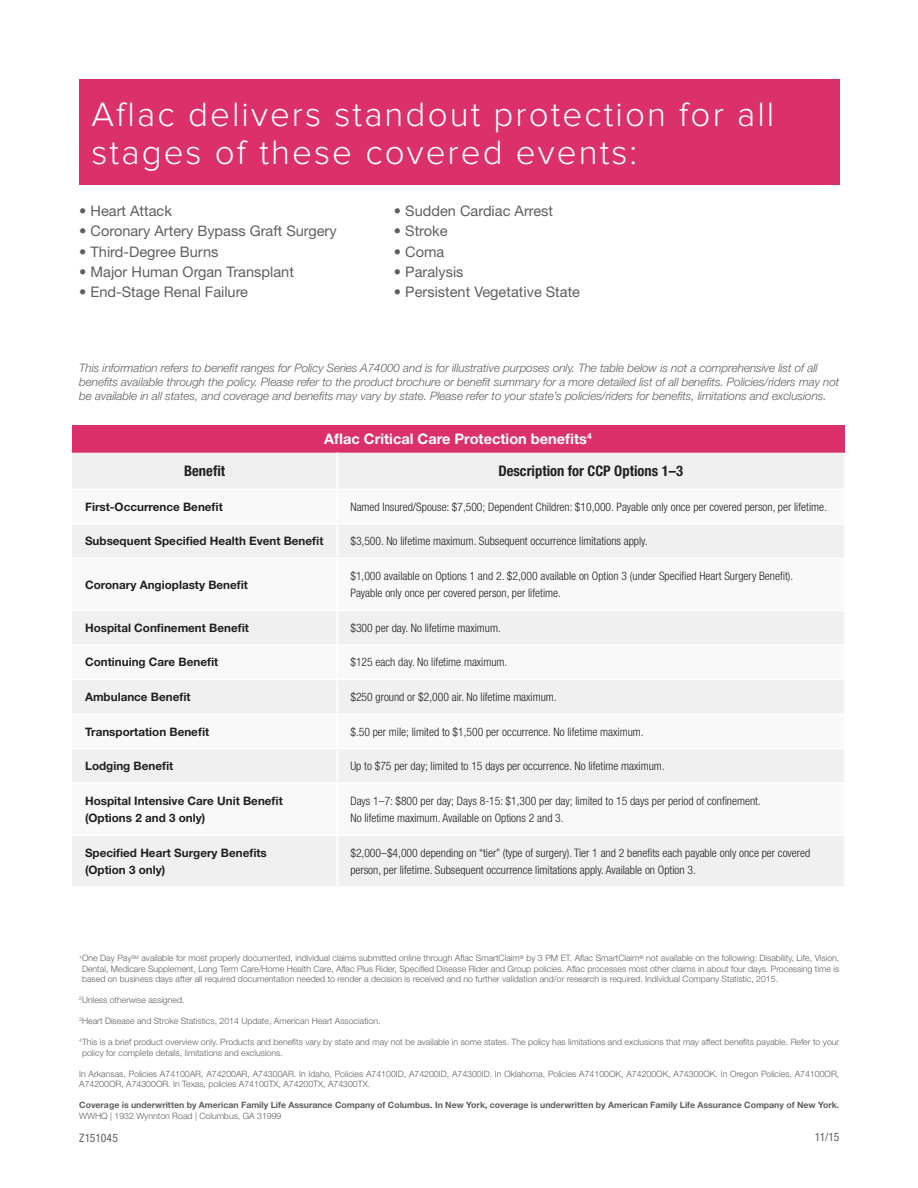
<style>
.page{position:relative;width:918px;height:1188px;background:#fff}
.page>*{position:absolute;margin:0;border:0;box-sizing:border-box;transform-origin:0 0}
.t1{font:300 34.95px/37.8px "Proxima Nova";letter-spacing:.06em;color:#fff}
.t2{font:14.55px "Helvetica Neue LT Std";color:#5f5f62}
.t3{font:700 14.55px "Helvetica Neue LT Std";color:#fff}
.t4{font:700 condensed 14.55px "Helvetica Neue LT Std";color:#231f20}
.t5{font:300 condensed 11.7px/17.5px "Helvetica Neue LT Std";color:#231f20}
.t6{font:italic 300 11.7px/14px "Helvetica Neue LT Std";letter-spacing:-.005em;color:#5f5f62}
.t7{font:700 11.7px/17.5px "Helvetica Neue LT Std";color:#231f20}
.t8{font:condensed 11.7px "Helvetica Neue LT Std";color:#5f5f62}
.t9{font:condensed 11.7px "Helvetica Neue LT Std";letter-spacing:-.02em;color:#5f5f62}
.t10{font:300 8.7px/10.5px "Helvetica Neue LT Std";color:#5f5f62}
.t11{font:700 8.7px "Helvetica Neue LT Std";color:#5f5f62}
</style>
<div class="page">
<div style="left:72px;top:425px;width:772px;height:28px;background:#dc306a"></div>
<div style="left:72px;top:453px;width:772px;height:433px;background:#f0f0f1"></div>
<svg style="left:72px;top:490px;width:772px;height:344px"></svg>
<hr style="left:337px;top:453px;width:1px;height:36px;background:#fff">
<hr style="left:72px;top:489px;width:772px;height:1px;background:#fff">
<hr style="left:337px;top:490px;width:1px;height:33px;background:#fff">
<hr style="left:72px;top:523px;width:772px;height:2px;background:#fff">
<hr style="left:337px;top:525px;width:1px;height:33px;background:#fff">
<hr style="left:72px;top:558px;width:772px;height:1px;background:#fff">
<hr style="left:337px;top:559px;width:1px;height:51px;background:#fff">
<hr style="left:72px;top:610px;width:772px;height:1px;background:#fff">
<hr style="left:337px;top:611px;width:1px;height:33px;background:#fff">
<hr style="left:72px;top:644px;width:772px;height:2px;background:#fff">
<hr style="left:337px;top:646px;width:1px;height:33px;background:#fff">
<hr style="left:72px;top:679px;width:772px;height:1px;background:#fff">
<hr style="left:337px;top:680px;width:1px;height:33px;background:#fff">
<hr style="left:72px;top:713px;width:772px;height:2px;background:#fff">
<hr style="left:337px;top:715px;width:1px;height:33px;background:#fff">
<hr style="left:72px;top:748px;width:772px;height:1px;background:#fff">
<hr style="left:337px;top:749px;width:1px;height:33px;background:#fff">
<hr style="left:72px;top:782px;width:772px;height:2px;background:#fff">
<hr style="left:337px;top:784px;width:1px;height:50px;background:#fff">
<hr style="left:72px;top:834px;width:772px;height:2px;background:#fff">
<hr style="left:337px;top:836px;width:1px;height:51px;background:#fff">
<div style="left:79px;top:79px;width:761px;height:106px;background:#dc306a"></div>
<h1 class="t1" style="left:92px;top:99px;width:684px">Aflac delivers standout protection for all stages of these covered events:</h1>
<h2 class="t2" style="left:79px;top:205px;width:94px">• Heart Attack</h2>
<h2 class="t2" style="left:394px;top:205px;width:161px">• Sudden Cardiac Arrest</h2>
<h2 class="t2" style="left:79px;top:226px;width:259px">• Coronary Artery Bypass Graft Surgery</h2>
<h2 class="t2" style="left:394px;top:226px;width:55px">• Stroke</h2>
<h2 class="t2" style="left:79px;top:246px;width:141px">• Third-Degree Burns</h2>
<h2 class="t2" style="left:394px;top:246px;width:52px">• Coma</h2>
<h2 class="t2" style="left:79px;top:267px;width:216px">• Major Human Organ Transplant</h2>
<h2 class="t2" style="left:394px;top:267px;width:71px">• Paralysis</h2>
<h2 class="t2" style="left:79px;top:287px;width:170px">• End-Stage Renal Failure</h2>
<h2 class="t2" style="left:394px;top:287px;width:188px">• Persistent Vegetative State</h2>
<p class="t6" style="left:79px;top:362px;width:762px">This information refers to benefit ranges for Policy Series A74000 and is for illustrative purposes only. The table below is not a comprehensive list of all benefits available through the policy. Please refer to the product brochure or benefit summary for a more detailed list of all benefits. Policies/riders may not be available in all states, and coverage and benefits may vary by state. Please refer to your state’s policies/riders for benefits, limitations and exclusions.</p>
<h2 class="t3" style="left:324px;top:434px;width:269px">Aflac Critical Care Protection benefits<sup>4</sup></h2>
<h2 class="t4" style="left:184px;top:463px;width:43px">Benefit</h2>
<h2 class="t4" style="left:498px;top:463px;width:186px">Description for CCP Options 1–3</h2>
<h3 class="t7" style="left:85px;top:499px;width:139px">First-Occurrence Benefit</h3>
<h3 class="t5" style="left:350px;top:499px;width:478px">Named Insured/Spouse: $7,500; Dependent Children: $10,000. Payable only once per covered person, per lifetime.</h3>
<h3 class="t7" style="left:85px;top:533px;width:240px">Subsequent Specified Health Event Benefit</h3>
<h3 class="t5" style="left:350px;top:533px;width:299px">$3,500. No lifetime maximum. Subsequent occurrence limitations apply.</h3>
<h3 class="t7" style="left:85px;top:577px;width:164px">Coronary Angioplasty Benefit</h3>
<h3 class="t5" style="left:350px;top:568px;width:444px">$1,000 available on Options 1 and 2. $2,000 available on Option 3 (under Specified Heart Surgery Benefit).<br>Payable only once per covered person, per lifetime.</h3>
<h3 class="t7" style="left:85px;top:620px;width:165px">Hospital Confinement Benefit</h3>
<h3 class="t5" style="left:350px;top:620px;width:152px">$300 per day. No lifetime maximum.</h3>
<h3 class="t7" style="left:85px;top:655px;width:135px">Continuing Care Benefit</h3>
<h3 class="t5" style="left:350px;top:655px;width:158px">$125 each day. No lifetime maximum.</h3>
<h3 class="t7" style="left:85px;top:689px;width:107px">Ambulance Benefit</h3>
<h3 class="t5" style="left:350px;top:689px;width:208px">$250 ground or $2,000 air. No lifetime maximum.</h3>
<h3 class="t7" style="left:85px;top:724px;width:126px">Transportation Benefit</h3>
<h3 class="t5" style="left:350px;top:724px;width:295px">$.50 per mile; limited to $1,500 per occurrence. No lifetime maximum.</h3>
<h3 class="t7" style="left:85px;top:758px;width:90px">Lodging Benefit</h3>
<h3 class="t5" style="left:350px;top:758px;width:316px">Up to $75 per day; limited to 15 days per occurrence. No lifetime maximum.</h3>
<h3 class="t7" style="left:85px;top:793px;width:199px">Hospital Intensive Care Unit Benefit (Options 2 and 3 only)</h3>
<h3 class="t5" style="left:350px;top:793px;width:412px">Days 1–7: $800 per day; Days 8-15: $1,300 per day; limited to 15 days per period of confinement.<br>No lifetime maximum. Available on Options 2 and 3.</h3>
<h3 class="t7" style="left:85px;top:845px;width:183px">Specified Heart Surgery Benefits (Option 3 only)</h3>
<h3 class="t5" style="left:350px;top:845px;width:461px">$2,000–$4,000 depending on “tier” (type of surgery). Tier 1 and 2 benefits each payable only once per covered person, per lifetime. Subsequent occurrence limitations apply. Available on Option 3.</h3>
<p class="t10" style="left:82px;top:954px;width:759px;text-align:justify;text-indent:-3px"><sup>1</sup> One Day Pay<sup>SM</sup> available for most properly documented, individual claims submitted online through Aflac SmartClaim<sup>®</sup> by 3 PM ET. Aflac SmartClaim<sup>®</sup> not available on the following: Disability, Life, Vision, Dental, Medicare Supplement, Long Term Care/Home Health Care, Aflac Plus Rider, Specified Disease Rider and Group policies. Aflac processes most other claims in about four days. Processing time is based on business days after all required documentation needed to render a decision is received and no further validation and/or research is required. Individual Company Statistic, 2015.</p>
<p class="t10" style="left:79px;top:996px;width:107px"><sup>2</sup>Unless otherwise assigned.</p>
<p class="t10" style="left:79px;top:1017px;width:303px"><sup>3</sup>Heart Disease and Stroke Statistics, 2014 Update, American Heart Association.</p>
<p class="t10" style="left:82px;top:1038px;width:759px;text-indent:-3px"><sup>4</sup> This is a brief product overview only. Products and benefits vary by state and may not be available in some states. The policy has limitations and exclusions that may affect benefits payable. Refer to your policy for complete details, limitations and exclusions.</p>
<p class="t10" style="left:79px;top:1069px;width:762px">In Arkansas, Policies A74100AR, A74200AR, A74300AR. In Idaho, Policies A74100ID, A74200ID, A74300ID. In Oklahoma, Policies A74100OK, A74200OK, A74300OK. In Oregon Policies, A74100OR,<br>A74200OR, A74300OR. In Texas, policies A74100TX, A74200TX, A74300TX.</p>
<p class="t11" style="left:79px;top:1102px;width:762px">Coverage is underwritten by American Family Life Assurance Company of Columbus. In New York, coverage is underwritten by American Family Life Assurance Company of New York.</p>
<p class="t10" style="left:79px;top:1111px;width:204px">WWHQ | 1932 Wynnton Road | Columbus, GA 31999</p>
<h3 class="t8" style="left:79px;top:1131px;width:40px">Z151045</h3>
<h3 class="t9" style="left:815px;top:1131px;width:26px">11/15</h3>
</div>
